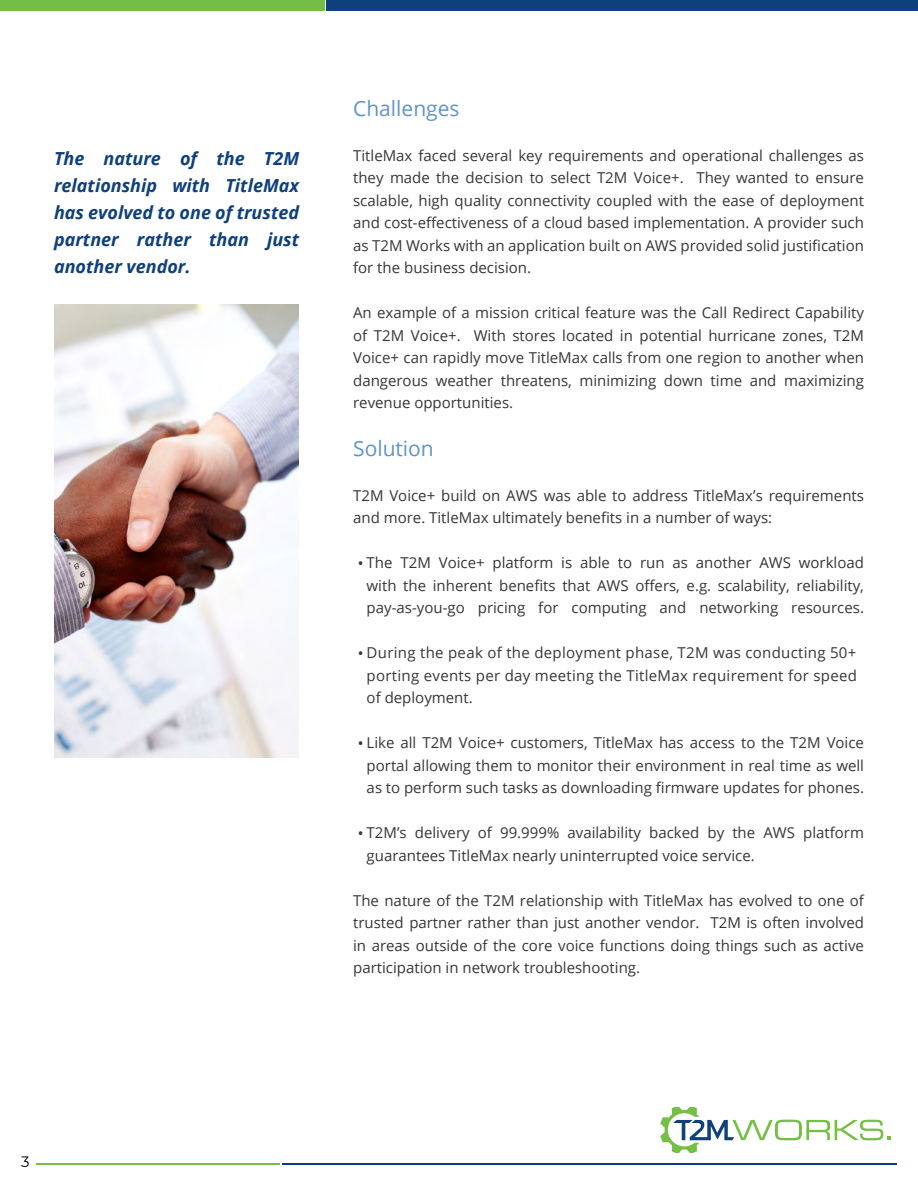
<style>
.page{position:relative;width:918px;height:1188px;background:#fff}
.page>*{position:absolute;margin:0;border:0;box-sizing:border-box;transform-origin:0 0}
.t1{font:21px "Open Sans";color:#6094ca}
.t2{font:italic 700 18px/27px "Open Sans";color:#0f407d;text-align:justify}
.t3{font:15px/22.5px "Open Sans";color:#343638;text-align:justify}
.t4{font:15px "Montserrat";color:#000}
.s1{font-weight:600;font-size:13.5px}
</style>
<div class="page">
<div style="left:326px;top:0;width:592px;height:10px;background:#0f407d"></div>
<div style="left:0;top:0;width:324px;height:10px;background:#73bf45"></div>
<hr style="left:282px;top:1163px;width:615px;height:2px;background:#0f407d">
<hr style="left:37px;top:1163px;width:243px;height:2px;background:#73bf45">
<svg style="left:660px;top:1107px;width:231px;height:45px"></svg>
<img style="left:54px;top:305px;width:245px;height:452px">
<p class="t2" style="left:54px;top:144px;width:247px">The nature of the T2M relationship with TitleMax has evolved to one of trusted partner rather than just another vendor.</p>
<h1 class="t1" style="left:353px;top:94px;width:108px">Challenges</h1>
<p class="t3" style="left:353px;top:144px;width:512px">TitleMax faced several key requirements and operational challenges as they made the decision to select T2M Voice+. They wanted to ensure scalable, high quality connectivity coupled with the ease of deployment and cost-effectiveness of a cloud based implementation. A provider such as T2M Works with an application built on AWS provided solid justification for the business decision.</p>
<p class="t3" style="left:353px;top:301px;width:512px">An example of a mission critical feature was the Call Redirect Capability of T2M Voice+. With stores located in potential hurricane zones, T2M Voice+ can rapidly move TitleMax calls from one region to another when dangerous weather threatens, minimizing down time and maximizing revenue opportunities.</p>
<h1 class="t1" style="left:353px;top:434px;width:82px">Solution</h1>
<p class="t3" style="left:353px;top:484px;width:512px">T2M Voice+ build on AWS was able to address TitleMax’s requirements and more. TitleMax ultimately benefits in a number of ways:</p>
<p class="t3" style="left:358px;top:551px;width:507px;text-align:center"><span class="s1">•</span> The T2M Voice+ platform is able to run as another AWS workload with the inherent benefits that AWS offers, e.g. scalability, reliability, pay-as-you-go pricing for computing and networking resources.</p>
<p class="t3" style="left:367px;top:641px;width:492px;text-indent:-9px"><span class="s1">•</span> During the peak of the deployment phase, T2M was conducting 50+ porting events per day meeting the TitleMax requirement for speed of deployment.</p>
<p class="t3" style="left:358px;top:731px;width:507px;text-align:center"><span class="s1">•</span> Like all T2M Voice+ customers, TitleMax has access to the T2M Voice portal allowing them to monitor their environment in real time as well as to perform such tasks as downloading firmware updates for phones.</p>
<p class="t3" style="left:367px;top:821px;width:499px;text-indent:-9px"><span class="s1">•</span> T2M’s delivery of 99.999% availability backed by the AWS platform guarantees TitleMax nearly uninterrupted voice service.</p>
<p class="t3" style="left:353px;top:889px;width:512px">The nature of the T2M relationship with TitleMax has evolved to one of trusted partner rather than just another vendor. T2M is often involved in areas outside of the core voice functions doing things such as active participation in network troubleshooting.</p>
<p class="t4" style="left:21px;top:1151px;width:10px">3</p>
</div>
